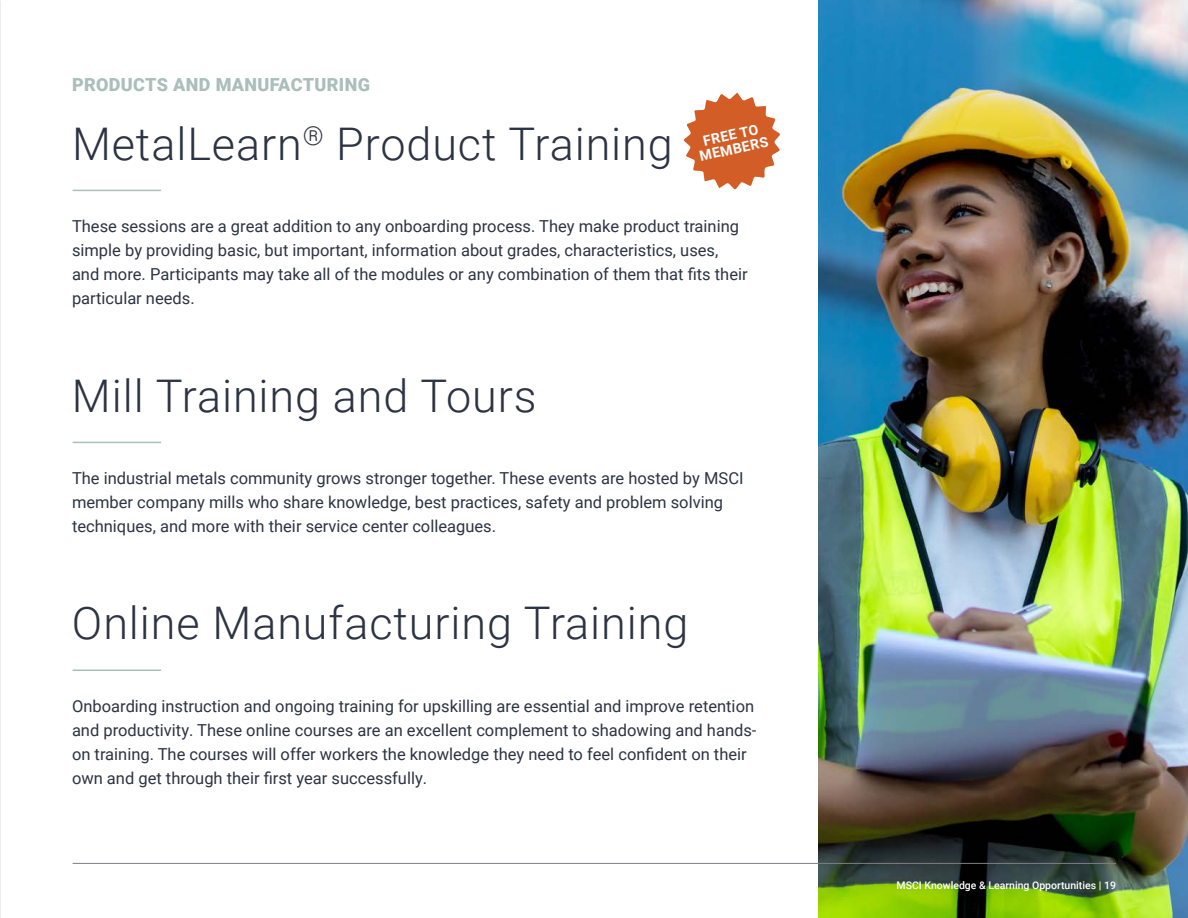
<style>
.page{position:relative;width:1188px;height:918px;background:#fff}
.page>*{position:absolute;margin:0;border:0;box-sizing:border-box;transform-origin:0 0}
.H1_-_NRS{font:300 45px "Roboto";letter-spacing:.02em;color:#2c3343}
.H1_-_NRS-2{font:900 18px "Roboto";letter-spacing:.02em;color:#aabeba}
.body{font:16.5px/24px "Roboto";color:#2c3343}
.t1{font:700 14.1px/14.1px "Roboto";color:#fff;text-align:center}
.t2{font:500 10.5px "Roboto";color:#fff}
</style>
<div class="page">
<img style="left:0;top:0;width:1px;height:474px">
<img style="left:818px;top:0;width:370px;height:918px">
<hr style="left:73px;top:190px;width:88px;height:1px;background:#aabeba">
<hr style="left:73px;top:442px;width:88px;height:1px;background:#aabeba">
<hr style="left:73px;top:669px;width:88px;height:2px;background:#aabeba">
<svg style="left:0;top:474px;width:1px;height:444px"></svg>
<svg style="left:684px;top:93px;width:96px;height:97px"></svg>
<hr style="left:73px;top:863px;width:1043px;height:1px;background:#7f7d88">
<p class="H1_-_NRS-2" style="left:72px;top:72px;width:299px">PRODUCTS AND MANUFACTURING</p>
<p class="H1_-_NRS" style="left:72px;top:112px;width:602px">MetalLearn<sup>®</sup> Product Training</p>
<h2 class="t1" style="left:695px;top:135px;width:71px;rotate:-13deg">FREE TO<br>MEMBERS</h2>
<p class="body" style="left:72px;top:214px;width:677px">These sessions are a great addition to any onboarding process. They make product training simple by providing basic, but important, information about grades, characteristics, uses, and more. Participants may take all of the modules or any combination of them that fits their particular needs.</p>
<p class="H1_-_NRS" style="left:72px;top:364px;width:466px">Mill Training and Tours</p>
<p class="body" style="left:72px;top:466px;width:673px">The industrial metals community grows stronger together. These events are hosted by MSCI member company mills who share knowledge, best practices, safety and problem solving techniques, and more with their service center colleagues.</p>
<p class="H1_-_NRS" style="left:72px;top:592px;width:618px">Online Manufacturing Training</p>
<p class="body" style="left:72px;top:694px;width:686px">Onboarding instruction and ongoing training for upskilling are essential and improve retention and productivity. These online courses are an excellent complement to shadowing and hands&shy;on training. The courses will offer workers the knowledge they need to feel confident on their own and get through their first year successfully.</p>
<p class="t2" style="left:897px;top:878px;width:221px">MSCI Knowledge &amp; Learning Opportunities | 19</p>
</div>
